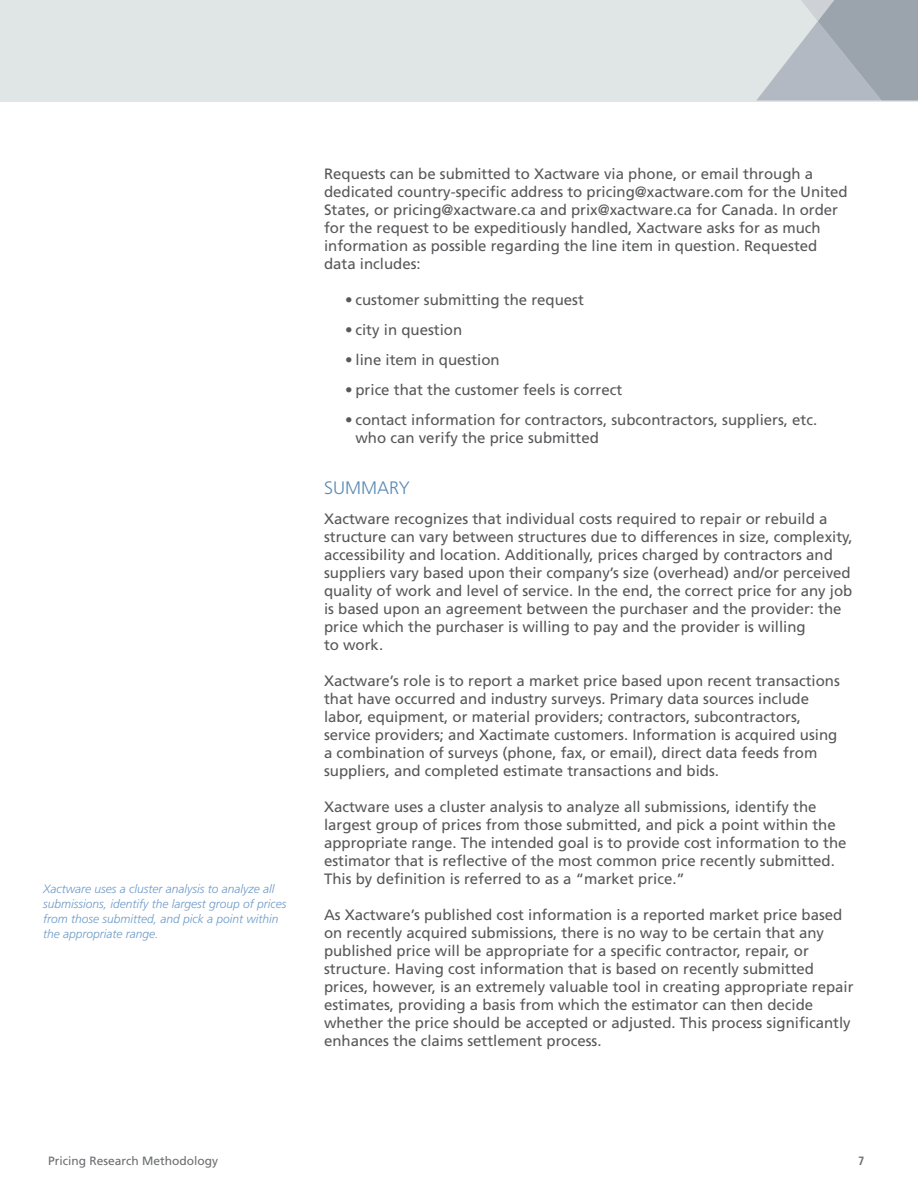
<style>
.page{position:relative;width:918px;height:1188px;background:#fff}
.page>*{position:absolute;margin:0;border:0;box-sizing:border-box;transform-origin:0 0}
.t1{font:300 18px "Frutiger LT Std";color:#5989b4}
.t2{font:15px/18px "Frutiger LT Std";color:#57585a}
.Italicized_Descripto{font:italic 300 12px/15px "Frutiger LT Std";color:#6e9bc9}
.t3{font:12px "Frutiger LT Std";color:#6c6d70}
.t4{font:700 condensed 12px "Frutiger LT Std";color:#6c6d70}
</style>
<div class="page">
<div style="left:0;top:0;width:918px;height:101px;background:#e0e6e6"></div>
<svg style="left:757px;top:0;width:161px;height:100px"></svg>
<p class="Italicized_Descripto" style="left:43px;top:881px;width:245px">Xactware uses a cluster analysis to analyze all submissions, identify the largest group of prices from those submitted, and pick a point within the appropriate range.</p>
<p class="t2" style="left:324px;top:165px;width:525px">Requests can be submitted to Xactware via phone, or email through a dedicated country-specific address to pricing@xactware.com for the United States, or pricing@xactware.ca and prix@xactware.ca for Canada. In order for the request to be expeditiously handled, Xactware asks for as much information as possible regarding the line item in question. Requested data includes:</p>
<p class="t2" style="left:345px;top:291px;width:240px">• customer submitting the request</p>
<p class="t2" style="left:345px;top:321px;width:119px">• city in question</p>
<p class="t2" style="left:345px;top:351px;width:156px">• line item in question</p>
<p class="t2" style="left:345px;top:381px;width:279px">• price that the customer feels is correct</p>
<p class="t2" style="left:356px;top:411px;width:463px;text-indent:-10px">• contact information for contractors, subcontractors, suppliers, etc. who can verify the price submitted</p>
<p class="t1" style="left:324px;top:477px;width:87px">SUMMARY</p>
<p class="t2" style="left:324px;top:510px;width:530px">Xactware recognizes that individual costs required to repair or rebuild a structure can vary between structures due to differences in size, complexity, accessibility and location. Additionally, prices charged by contractors and suppliers vary based upon their company’s size (overhead) and/or perceived quality of work and level of service. In the end, the correct price for any job is based upon an agreement between the purchaser and the provider: the price which the purchaser is willing to pay and the provider is willing<br>to work.</p>
<p class="t2" style="left:324px;top:672px;width:517px">Xactware’s role is to report a market price based upon recent transactions that have occurred and industry surveys. Primary data sources include labor, equipment, or material providers; contractors, subcontractors, service providers; and Xactimate customers. Information is acquired using a combination of surveys (phone, fax, or email), direct data feeds from suppliers, and completed estimate transactions and bids.</p>
<p class="t2" style="left:324px;top:798px;width:524px">Xactware uses a cluster analysis to analyze all submissions, identify the largest group of prices from those submitted, and pick a point within the appropriate range. The intended goal is to provide cost information to the estimator that is reflective of the most common price recently submitted.<br>This by definition is referred to as a “market price.”</p>
<p class="t2" style="left:324px;top:906px;width:531px">As Xactware’s published cost information is a reported market price based on recently acquired submissions, there is no way to be certain that any published price will be appropriate for a specific contractor, repair, or structure. Having cost information that is based on recently submitted prices, however, is an extremely valuable tool in creating appropriate repair estimates, providing a basis from which the estimator can then decide whether the price should be accepted or adjusted. This process significantly enhances the claims settlement process.</p>
<p class="t3" style="left:48px;top:1153px;width:172px">Pricing Research Methodology</p>
<p class="t4" style="left:858px;top:1153px;width:8px">7</p>
</div>
